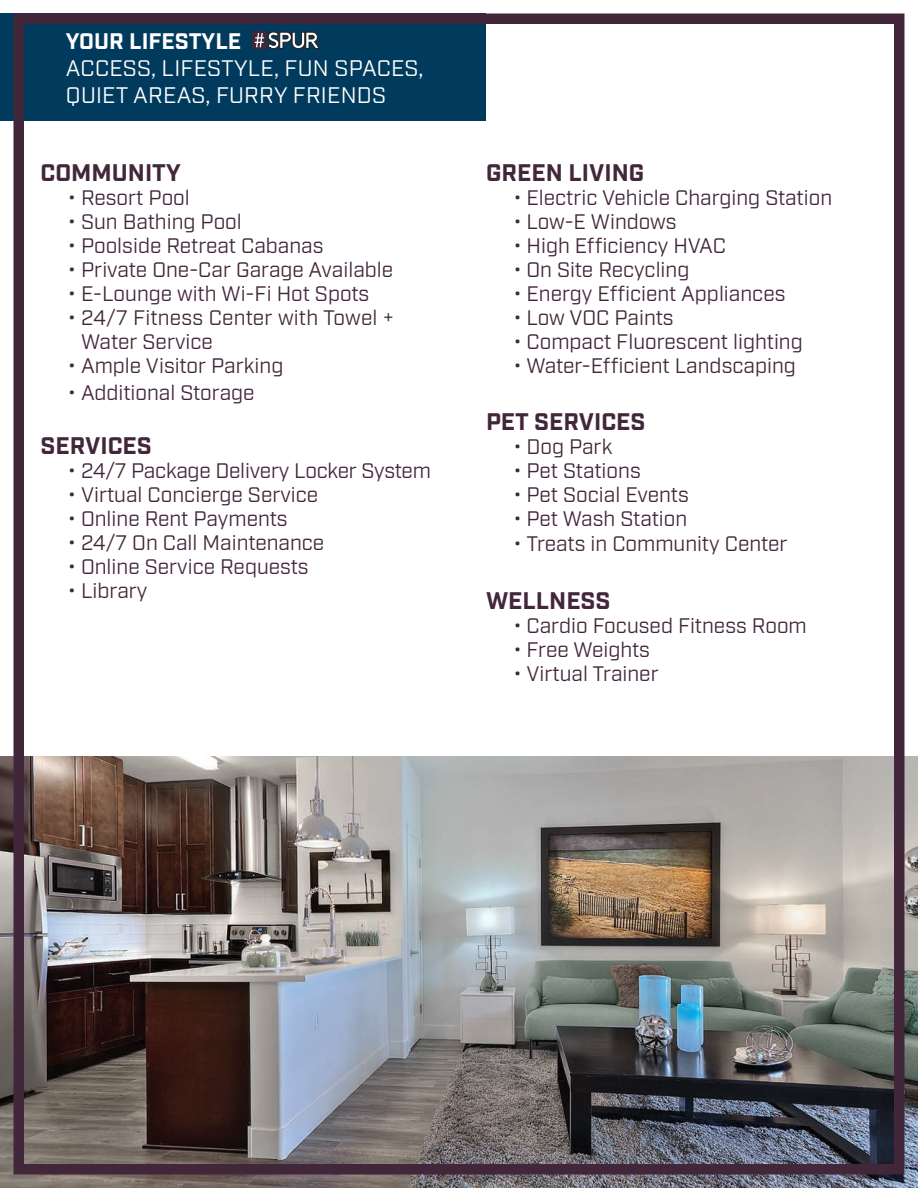
<style>
.page{position:relative;width:918px;height:1188px;background:#fff}
.page>*{position:absolute;margin:0;border:0;box-sizing:border-box;transform-origin:0 0}
.t1{font:700 24px "Industry";color:#42273b}
.t2{font:22.5px/27px "Industry";letter-spacing:.01em;color:#fff}
.t3{font:700 22.5px "Industry";color:#fff}
.t4{font:21px/24px "Industry";color:#42273b}
</style>
<div class="page">
<img style="left:0;top:756px;width:918px;height:432px">
<div style="left:0;top:14px;width:486px;height:108px;background:#003a5d"></div>
<div style="left:252px;top:31px;width:14px;height:18px;background:#42273b"></div>
<svg style="left:255px;top:32px;width:65px;height:17px"></svg>
<div style="left:14px;top:14px;width:890px;height:1160px;border:10px solid #42273b"></div>
<p class="t3" style="left:66px;top:27px;width:177px">YOUR LIFESTYLE</p>
<p class="t2" style="left:66px;top:55px;width:359px">ACCESS, LIFESTYLE, FUN SPACES,<br>QUIET AREAS, FURRY FRIENDS</p>
<p class="t1" style="left:40px;top:158px;width:142px">COMMUNITY</p>
<p class="t4" style="left:68px;top:186px;width:124px">• Resort Pool</p>
<p class="t4" style="left:68px;top:210px;width:176px">• Sun Bathing Pool</p>
<p class="t4" style="left:68px;top:234px;width:258px">• Poolside Retreat Cabanas</p>
<p class="t4" style="left:68px;top:258px;width:327px">• Private One-Car Garage Available</p>
<p class="t4" style="left:68px;top:282px;width:303px">• E-Lounge with Wi-Fi Hot Spots</p>
<p class="t4" style="left:81px;top:306px;width:314px;text-indent:-14px">• 24/7 Fitness Center with Towel +<br>Water Service</p>
<p class="t4" style="left:68px;top:354px;width:217px">• Ample Visitor Parking</p>
<p class="t4" style="left:68px;top:381px;width:189px">• Additional Storage</p>
<p class="t1" style="left:40px;top:431px;width:113px">SERVICES</p>
<p class="t4" style="left:68px;top:459px;width:365px">• 24/7 Package Delivery Locker System</p>
<p class="t4" style="left:68px;top:483px;width:252px">• Virtual Concierge Service</p>
<p class="t4" style="left:68px;top:507px;width:222px">• Online Rent Payments</p>
<p class="t4" style="left:68px;top:531px;width:258px">• 24/7 On Call Maintenance</p>
<p class="t4" style="left:68px;top:555px;width:243px">• Online Service Requests</p>
<p class="t4" style="left:68px;top:579px;width:82px">• Library</p>
<p class="t1" style="left:486px;top:158px;width:160px">GREEN LIVING</p>
<p class="t4" style="left:513px;top:186px;width:321px">• Electric Vehicle Charging Station</p>
<p class="t4" style="left:513px;top:210px;width:165px">• Low-E Windows</p>
<p class="t4" style="left:513px;top:234px;width:215px">• High Efficiency HVAC</p>
<p class="t4" style="left:513px;top:258px;width:178px">• On Site Recycling</p>
<p class="t4" style="left:513px;top:282px;width:274px">• Energy Efficient Appliances</p>
<p class="t4" style="left:513px;top:306px;width:162px">• Low VOC Paints</p>
<p class="t4" style="left:513px;top:330px;width:291px">• Compact Fluorescent lighting</p>
<p class="t4" style="left:513px;top:354px;width:284px">• Water-Efficient Landscaping</p>
<p class="t1" style="left:486px;top:408px;width:161px">PET SERVICES</p>
<p class="t4" style="left:513px;top:435px;width:101px">• Dog Park</p>
<p class="t4" style="left:513px;top:459px;width:129px">• Pet Stations</p>
<p class="t4" style="left:513px;top:483px;width:177px">• Pet Social Events</p>
<p class="t4" style="left:513px;top:507px;width:176px">• Pet Wash Station</p>
<p class="t4" style="left:513px;top:533px;width:276px">• Treats in Community Center</p>
<p class="t1" style="left:486px;top:586px;width:126px">WELLNESS</p>
<p class="t4" style="left:513px;top:614px;width:295px">• Cardio Focused Fitness Room</p>
<p class="t4" style="left:513px;top:638px;width:138px">• Free Weights</p>
<p class="t4" style="left:513px;top:662px;width:147px">• Virtual Trainer</p>
</div>
